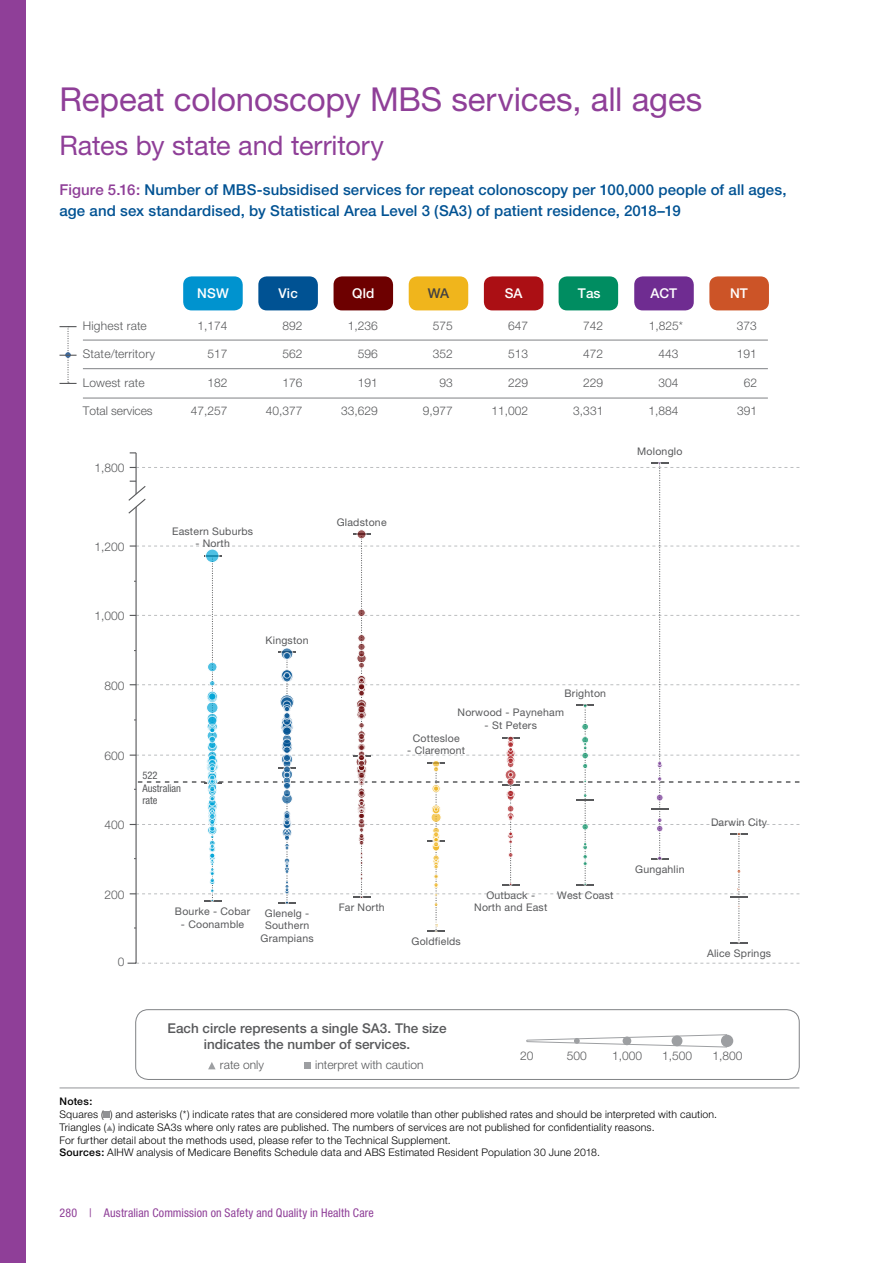
<style>
.page{position:relative;width:893px;height:1263px;background:#fff}
.page>*{position:absolute;margin:0;border:0;box-sizing:border-box;transform-origin:0 0}
.t1{font:33px "Helvetica Neue";letter-spacing:-.005em;color:#8f3f98}
._02_Main_Header_sub{font:27px "Helvetica Neue";letter-spacing:-.005em;color:#8f3f98}
._02_Figure_Header{font:500 15px/21px "Helvetica Neue";letter-spacing:.01em;color:#005293}
.t2{font:500 13.5px/16.2px "Helvetica Neue";color:#58595b;text-align:center}
.t3{font:500 13.5px "Helvetica Neue";letter-spacing:.01em;color:#fff}
.t4{font:500 13.5px "Helvetica Neue";color:#414042}
.t5{font:300 12px "Helvetica Neue";color:#58595b}
.t6{font:condensed 12px "Helvetica Neue";letter-spacing:.01em;color:#8f3f98}
._05_Footnote_7pt{font:300 10.5px "Helvetica Neue";letter-spacing:.02em;color:#000}
.t7{font:10.5px/12.6px "Helvetica Neue";letter-spacing:.02em;color:#58595b;text-align:center}
.t8{font:condensed 10.5px/12.6px "Helvetica Neue";color:#58595b}
._05_Footnote_7pt_Not{font:500 10.5px "Helvetica Neue";letter-spacing:.02em;color:#000}
.s1{color:#8f3f98}
.s2{font-weight:500}
</style>
<div class="page">
<div style="left:0;top:0;width:26px;height:1263px;background:#8f3f98"></div>
<hr style="left:60px;top:1087px;width:739px;height:1px;background:#939598">
<svg style="left:104px;top:1112px;width:6px;height:6px"></svg>
<svg style="left:106px;top:1125px;width:7px;height:6px"></svg>
<div style="left:136px;top:1009px;width:663px;height:71px;border:1px solid #808285;border-radius:13px"></div>
<svg style="left:208px;top:1062px;width:8px;height:7px"></svg>
<div style="left:304px;top:1062px;width:6px;height:7px;background:#9d9fa2"></div>
<svg style="left:526px;top:1034px;width:201px;height:13px"></svg>
<div style="left:623px;top:1036px;width:8px;height:9px;background:#9d9fa2;border-radius:50%"></div>
<div style="left:672px;top:1035px;width:10px;height:11px;background:#9d9fa2;border-radius:50%"></div>
<div style="left:721px;top:1035px;width:12px;height:12px;background:#9d9fa2;border-radius:50%"></div>
<svg style="left:128px;top:963px;width:671px;height:1px"></svg>
<hr style="left:136px;top:507px;width:1px;height:456px;background:#58595b">
<hr style="left:136px;top:453px;width:1px;height:41px;background:#58595b">
<svg style="left:128px;top:462px;width:671px;height:482px"></svg>
<div style="left:709px;top:276px;width:60px;height:34px;background:#cc5427;border-radius:9px"></div>
<div style="left:634px;top:276px;width:60px;height:34px;background:#6f2c91;border-radius:9px"></div>
<div style="left:559px;top:276px;width:59px;height:34px;background:#008d61;border-radius:9px"></div>
<div style="left:484px;top:276px;width:59px;height:34px;background:#ab0f14;border-radius:9px"></div>
<div style="left:409px;top:276px;width:59px;height:34px;background:#f0b51c;border-radius:9px"></div>
<div style="left:334px;top:276px;width:59px;height:34px;background:#6d0000;border-radius:9px"></div>
<div style="left:258px;top:276px;width:60px;height:34px;background:#005293;border-radius:9px"></div>
<div style="left:183px;top:276px;width:60px;height:34px;background:#0093cf;border-radius:9px"></div>
<svg style="left:60px;top:326px;width:17px;height:58px"></svg>
<hr style="left:83px;top:398px;width:685px;height:1px;background:#808285">
<hr style="left:83px;top:368px;width:685px;height:1px;background:#808285">
<hr style="left:83px;top:340px;width:685px;height:1px;background:#808285">
<h1 class="t1" style="left:60px;top:80px;width:644px">Repeat colonoscopy MBS services, all ages</h1>
<h2 class="_02_Main_Header_sub" style="left:60px;top:129px;width:326px">Rates by state and territory</h2>
<h3 class="_02_Figure_Header" style="left:60px;top:179px;width:728px"><span class="s1">Figure 5.16:</span> Number of MBS-subsidised services for repeat colonoscopy per 100,000 people of all ages, age and sex standardised, by Statistical Area Level 3 (SA3) of patient residence, 2018–19</h3>
<p class="t5" style="left:83px;top:318px;width:65px">Highest rate</p>
<p class="t5" style="left:83px;top:347px;width:74px">State/territory</p>
<p class="t5" style="left:83px;top:375px;width:63px">Lowest rate</p>
<p class="t5" style="left:83px;top:404px;width:71px">Total services</p>
<p class="t5" style="left:94px;top:461px;width:32px">1,800</p>
<p class="t5" style="left:94px;top:539px;width:32px">1,200</p>
<p class="t3" style="left:197px;top:285px;width:33px">NSW</p>
<p class="t3" style="left:505px;top:285px;width:19px">SA</p>
<p class="t3" style="left:578px;top:285px;width:24px">Tas</p>
<p class="t3" style="left:730px;top:285px;width:19px">NT</p>
<p class="t3" style="left:278px;top:285px;width:21px">Vic</p>
<p class="t3" style="left:352px;top:285px;width:24px">Qld</p>
<p class="t4" style="left:428px;top:285px;width:23px">WA</p>
<p class="t3" style="left:651px;top:285px;width:28px">ACT</p>
<p class="t5" style="left:197px;top:318px;width:32px">1,174</p>
<p class="t5" style="left:283px;top:318px;width:22px">892</p>
<p class="t5" style="left:348px;top:318px;width:32px">1,236</p>
<p class="t5" style="left:433px;top:318px;width:22px">575</p>
<p class="t5" style="left:508px;top:318px;width:22px">647</p>
<p class="t5" style="left:583px;top:318px;width:22px">742</p>
<p class="t5" style="left:649px;top:318px;width:36px">1,825*</p>
<p class="t5" style="left:737px;top:318px;width:22px">373</p>
<p class="t5" style="left:207px;top:346px;width:22px">517</p>
<p class="t5" style="left:283px;top:346px;width:22px">562</p>
<p class="t5" style="left:358px;top:346px;width:22px">596</p>
<p class="t5" style="left:433px;top:346px;width:22px">352</p>
<p class="t5" style="left:508px;top:346px;width:22px">513</p>
<p class="t5" style="left:583px;top:346px;width:22px">472</p>
<p class="t5" style="left:658px;top:346px;width:22px">443</p>
<p class="t5" style="left:737px;top:346px;width:22px">191</p>
<p class="t5" style="left:207px;top:375px;width:22px">182</p>
<p class="t5" style="left:283px;top:375px;width:22px">176</p>
<p class="t5" style="left:358px;top:375px;width:22px">191</p>
<p class="t5" style="left:440px;top:375px;width:15px">93</p>
<p class="t5" style="left:508px;top:375px;width:22px">229</p>
<p class="t5" style="left:583px;top:375px;width:22px">229</p>
<p class="t5" style="left:658px;top:375px;width:22px">304</p>
<p class="t5" style="left:744px;top:375px;width:15px">62</p>
<p class="t5" style="left:191px;top:403px;width:38px">47,257</p>
<p class="t5" style="left:266px;top:403px;width:38px">40,377</p>
<p class="t5" style="left:341px;top:403px;width:38px">33,629</p>
<p class="t5" style="left:423px;top:403px;width:32px">9,977</p>
<p class="t5" style="left:491px;top:403px;width:38px">11,002</p>
<p class="t5" style="left:573px;top:403px;width:32px">3,331</p>
<p class="t5" style="left:648px;top:403px;width:32px">1,884</p>
<p class="t5" style="left:737px;top:403px;width:22px">391</p>
<p class="t7" style="left:172px;top:524px;width:83px">Eastern Suburbs</p>
<p class="t7" style="left:195px;top:537px;width:36px">- North</p>
<p class="t7" style="left:337px;top:515px;width:51px">Gladstone</p>
<p class="t7" style="left:637px;top:445px;width:47px">Molonglo</p>
<p class="t5" style="left:94px;top:608px;width:32px">1,000</p>
<p class="t5" style="left:104px;top:678px;width:22px">800</p>
<p class="t5" style="left:104px;top:748px;width:22px">600</p>
<p class="t7" style="left:266px;top:634px;width:45px">Kingston</p>
<p class="t7" style="left:565px;top:686px;width:43px">Brighton</p>
<p class="t7" style="left:458px;top:706px;width:108px">Norwood - Payneham</p>
<p class="t7" style="left:485px;top:718px;width:54px">- St Peters</p>
<p class="t7" style="left:413px;top:731px;width:48px">Cottesloe</p>
<p class="t7" style="left:407px;top:744px;width:59px">- Claremont</p>
<p class="t5" style="left:104px;top:818px;width:22px">400</p>
<p class="t8" style="left:142px;top:769px;width:40px">522<br>Australian rate</p>
<p class="t5" style="left:104px;top:887px;width:22px">200</p>
<p class="t5" style="left:118px;top:954px;width:8px">0</p>
<p class="t7" style="left:175px;top:905px;width:77px">Bourke - Cobar</p>
<p class="t7" style="left:181px;top:917px;width:65px">- Coonamble</p>
<p class="t7" style="left:261px;top:906px;width:55px">Glenelg -<br>Southern<br>Grampians</p>
<p class="t7" style="left:339px;top:900px;width:48px">Far North</p>
<p class="t7" style="left:412px;top:935px;width:51px">Goldfields</p>
<p class="t7" style="left:474px;top:888px;width:75px">Outback -<br>North and East</p>
<p class="t7" style="left:557px;top:888px;width:58px">West Coast</p>
<p class="t7" style="left:635px;top:863px;width:51px">Gungahlin</p>
<p class="t7" style="left:711px;top:815px;width:58px">Darwin City</p>
<p class="t7" style="left:707px;top:947px;width:66px">Alice Springs</p>
<p class="t2" style="left:168px;top:1020px;width:280px">Each circle represents a single SA3. The size indicates the number of services.</p>
<p class="t5" style="left:220px;top:1057px;width:46px">rate only</p>
<p class="t5" style="left:315px;top:1057px;width:110px">interpret with caution</p>
<p class="t5" style="left:520px;top:1048px;width:15px">20</p>
<p class="t5" style="left:567px;top:1048px;width:22px">500</p>
<p class="t5" style="left:612px;top:1048px;width:32px">1,000</p>
<p class="t5" style="left:662px;top:1048px;width:32px">1,500</p>
<p class="t5" style="left:712px;top:1048px;width:32px">1,800</p>
<p class="_05_Footnote_7pt_Not" style="left:60px;top:1095px;width:34px">Notes:</p>
<p class="_05_Footnote_7pt" style="left:60px;top:1108px;width:659px">Squares ( ) and asterisks (*) indicate rates that are considered more volatile than other published rates and should be interpreted with caution.</p>
<p class="_05_Footnote_7pt" style="left:60px;top:1121px;width:597px">Triangles ( ) indicate SA3s where only rates are published. The numbers of services are not published for confidentiality reasons.</p>
<p class="_05_Footnote_7pt" style="left:60px;top:1133px;width:393px">For further detail about the methods used, please refer to the Technical Supplement.</p>
<p class="_05_Footnote_7pt" style="left:60px;top:1146px;width:542px"><span class="s2">Sources:</span> AIHW analysis of Medicare Benefits Schedule data and ABS Estimated Resident Population 30 June 2018.</p>
<p class="t6" style="left:60px;top:1206px;width:316px">280 | Australian Commission on Safety and Quality in Health Care</p>
</div>
